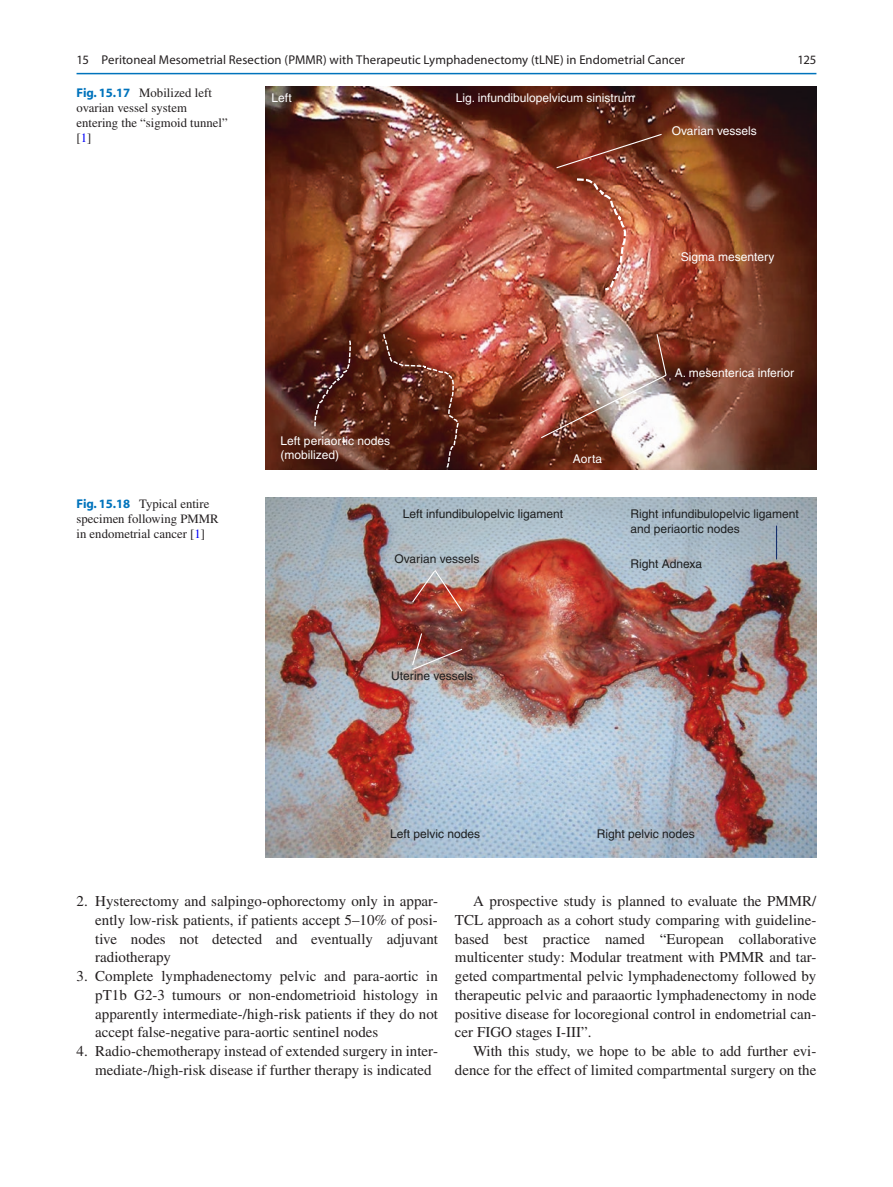
<style>
.page{position:relative;width:893px;height:1187px;background:#fff}
.page>*{position:absolute;margin:0;border:0;box-sizing:border-box;transform-origin:0 0}
.t1{font:15px/18.8px "Fycwrq Times";color:#231f20;text-align:justify}
.t2{font:12.75px/15px "Fycwrq Times";color:#231f20}
.t3{font:12.75px "Snstpg Myriad";letter-spacing:.01em;color:#231f20}
.t4{font:12.75px "Jfbvgc Myriad";color:#231f20}
.t5{font:12px/14.4px "Rvwskr Helvetica";color:#1d1e1f}
.t6{font:12px/14.4px "Qmvqtq Helvetica";color:#fff}
.s1{font-family:"Dpghmd Myriad";font-weight:700;color:#0073bc}
.s2{color:#0000fa}
</style>
<div class="page">
<img style="left:266px;top:87px;width:550px;height:382px">
<img style="left:540px;top:333px;width:128px;height:106px">
<img style="left:575px;top:177px;width:53px;height:115px">
<svg style="left:313px;top:332px;width:146px;height:137px;background:#632b1e"></svg>
<svg style="left:555px;top:133px;width:108px;height:36px;background:#7f3724"></svg>
<img style="left:266px;top:498px;width:550px;height:359px">
<hr style="left:776px;top:525px;width:1px;height:34px;background:#152e6c">
<svg style="left:411px;top:632px;width:52px;height:39px;background:#935f5a"></svg>
<img style="left:411px;top:568px;width:53px;height:44px">
<hr style="left:77px;top:73px;width:739px;height:1px;background:#0073bc">
<p class="t3" style="left:77px;top:54px;width:610px">15 Peritoneal Mesometrial Resection (PMMR) with Therapeutic Lymphadenectomy (tLNE) in Endometrial Cancer</p>
<p class="t2" style="left:77px;top:85px;width:153px"><span class="s1">Fig. 15.17</span> Mobilized left ovarian vessel system entering the “sigmoid tunnel” [<span class="s2">1</span>]</p>
<p class="t6" style="left:272px;top:91px;width:22px">Left</p>
<p class="t6" style="left:456px;top:91px;width:180px">Lig. infundibulopelvicum sinistrum</p>
<p class="t6" style="left:672px;top:123px;width:86px">Ovarian vessels</p>
<p class="t4" style="left:798px;top:54px;width:20px">125</p>
<p class="t6" style="left:681px;top:249px;width:95px">Sigma mesentery</p>
<p class="t2" style="left:77px;top:496px;width:144px"><span class="s1">Fig. 15.18</span> Typical entire specimen following PMMR in endometrial cancer [<span class="s2">1</span>]</p>
<p class="t6" style="left:281px;top:433px;width:111px">Left periaortic nodes (mobilized)</p>
<p class="t6" style="left:573px;top:451px;width:31px">Aorta</p>
<p class="t6" style="left:675px;top:366px;width:121px">A. mesenterica inferior</p>
<p class="t5" style="left:403px;top:507px;width:162px">Left infundibulopelvic ligament</p>
<p class="t5" style="left:630px;top:507px;width:170px">Right infundibulopelvic ligament and periaortic nodes</p>
<p class="t5" style="left:630px;top:556px;width:73px">Right Adnexa</p>
<p class="t5" style="left:394px;top:552px;width:86px">Ovarian vessels</p>
<p class="t5" style="left:391px;top:668px;width:83px">Uterine vessels</p>
<p class="t5" style="left:390px;top:826px;width:92px">Left pelvic nodes</p>
<p class="t5" style="left:597px;top:826px;width:100px">Right pelvic nodes</p>
<p class="t1" style="left:95px;top:891px;width:344px;text-indent:-19px">2. Hysterectomy and salpingo-ophorectomy only in appar&shy;ently low-risk patients, if patients accept 5–10% of posi&shy;tive nodes not detected and eventually adjuvant radiotherapy</p>
<p class="t1" style="left:95px;top:966px;width:344px;text-indent:-19px">3. Complete lymphadenectomy pelvic and para-aortic in pT1b G2-3 tumours or non-endometrioid histology in apparently intermediate-/high-risk patients if they do not accept false-negative para-aortic sentinel nodes</p>
<p class="t1" style="left:95px;top:1041px;width:344px;text-indent:-19px">4. Radio-chemotherapy instead of extended surgery in inter&shy;mediate-/high-risk disease if further therapy is indicated</p>
<p class="t1" style="left:455px;top:891px;width:363px;text-indent:18px">A prospective study is planned to evaluate the PMMR/ TCL approach as a cohort study comparing with guideline&shy;based best practice named “European collaborative multicenter study: Modular treatment with PMMR and tar&shy;geted compartmental pelvic lymphadenectomy followed by therapeutic pelvic and paraaortic lymphadenectomy in node positive disease for locoregional control in endometrial can&shy;cer FIGO stages I-III”.</p>
<p class="t1" style="left:455px;top:1041px;width:363px;text-align:right">With this study, we hope to be able to add further evi&shy;dence for the effect of limited compartmental surgery on the</p>
</div>
